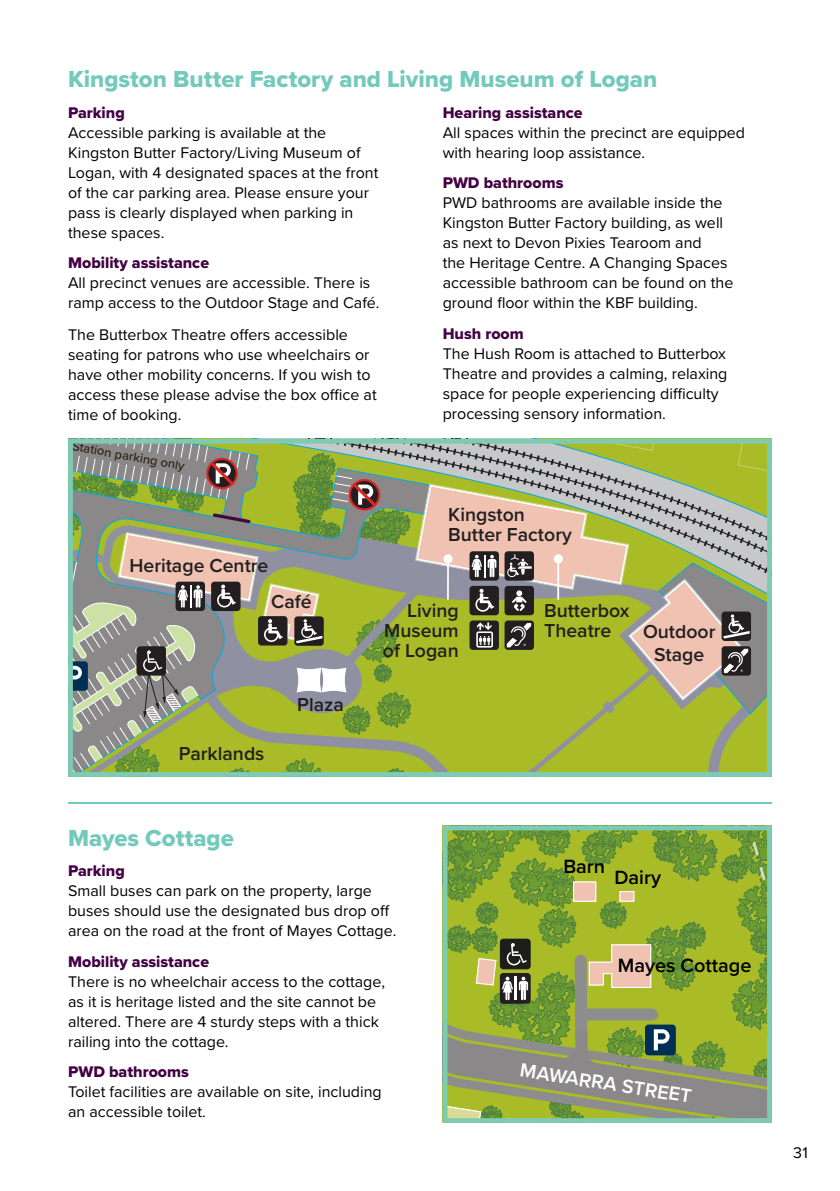
<style>
.page{position:relative;width:840px;height:1191px;background:#fff}
.page>*{position:absolute;margin:0;border:0;box-sizing:border-box;transform-origin:0 0}
.t1{font:24px "Proxima Nova Extrabld";color:#74c9bd}
.t2{font:600 19.8px "Proxima Nova";color:#000}
.t3{font:600 19.8px "Proxima Nova";color:#fff}
.t4{font:600 19.4px/20px "Proxima Nova";color:#231f20}
.Body_text_8pt{font:16px/20px "Proxima Nova";color:#000}
.t5{font:16px "Proxima Nova Extrabld";color:#430243}
.t6{font:500 13px "Proxima Nova";color:#2e2014}
</style>
<div class="page">
<svg style="left:74px;top:439px;width:698px;height:338px;background:#a2a86a"></svg>
<div style="left:68px;top:439px;width:703px;height:338px;border:5px solid #7ecbb3"></div>
<hr style="left:68px;top:802px;width:703px;height:2px;background:#74c9bd">
<svg style="left:585px;top:1097px;width:180px;height:20px;background:#909277"></svg>
<svg style="left:448px;top:1097px;width:137px;height:20px;background:#9cb143"></svg>
<svg style="left:448px;top:1087px;width:317px;height:10px;background:#909276"></svg>
<svg style="left:448px;top:825px;width:324px;height:262px;background:#8fa542"></svg>
<div style="left:442px;top:825px;width:329px;height:298px;border:5px solid #7ecbb3"></div>
<h3 class="t1" style="left:68px;top:61px;width:590px">Kingston Butter Factory and Living Museum of Logan</h3>
<h4 class="t5" style="left:68px;top:100px;width:58px">Parking</h4>
<p class="Body_text_8pt" style="left:68px;top:121px;width:311px">Accessible parking is available at the Kingston Butter Factory/Living Museum of Logan, with 4 designated spaces at the front of the car parking area. Please ensure your pass is clearly displayed when parking in these spaces.</p>
<h4 class="t5" style="left:68px;top:251px;width:142px">Mobility assistance</h4>
<p class="Body_text_8pt" style="left:68px;top:272px;width:313px">All precinct venues are accessible. There is ramp access to the Outdoor Stage and Café.</p>
<p class="Body_text_8pt" style="left:68px;top:323px;width:310px">The Butterbox Theatre offers accessible seating for patrons who use wheelchairs or have other mobility concerns. If you wish to access these please advise the box office at time of booking.</p>
<h4 class="t5" style="left:442px;top:100px;width:141px">Hearing assistance</h4>
<p class="Body_text_8pt" style="left:442px;top:122px;width:304px">All spaces within the precinct are equipped with hearing loop assistance.</p>
<h4 class="t5" style="left:442px;top:171px;width:122px">PWD bathrooms</h4>
<p class="Body_text_8pt" style="left:442px;top:192px;width:292px">PWD bathrooms are available inside the Kingston Butter Factory building, as well as next to Devon Pixies Tearoom and<br>the Heritage Centre. A Changing Spaces accessible bathroom can be found on the ground floor within the KBF building.</p>
<h4 class="t5" style="left:442px;top:321px;width:83px">Hush room</h4>
<p class="Body_text_8pt" style="left:442px;top:343px;width:286px">The Hush Room is attached to Butterbox Theatre and provides a calming, relaxing space for people experiencing difficulty processing sensory information.</p>
<p class="t6" style="left:43px;top:431px;width:147px;rotate:10deg">Train Station parking only</p>
<p class="t4" style="left:129px;top:555px;width:140px">Heritage Centre</p>
<p class="t4" style="left:271px;top:591px;width:42px">Café</p>
<p class="t4" style="left:179px;top:743px;width:87px">Parklands</p>
<p class="t4" style="left:297px;top:694px;width:48px">Plaza</p>
<p class="t4" style="left:448px;top:504px;width:125px">Kingston<br>Butter Factory</p>
<p class="t4" style="left:383px;top:600px;width:77px;text-align:justify;text-indent:24px">Living Museum of Logan</p>
<p class="t4" style="left:544px;top:600px;width:87px">Butterbox<br>Theatre</p>
<p class="t4" style="left:642px;top:619px;width:74px;line-height:23.4px;text-align:center">Outdoor<br>Stage</p>
<h3 class="t1" style="left:68px;top:819px;width:167px">Mayes Cottage</h3>
<h4 class="t5" style="left:68px;top:859px;width:58px">Parking</h4>
<p class="Body_text_8pt" style="left:68px;top:880px;width:329px">Small buses can park on the property, large buses should use the designated bus drop off area on the road at the front of Mayes Cottage.</p>
<h4 class="t5" style="left:68px;top:949px;width:142px">Mobility assistance</h4>
<p class="Body_text_8pt" style="left:68px;top:970px;width:318px">There is no wheelchair access to the cottage, as it is heritage listed and the site cannot be altered. There are 4 sturdy steps with a thick railing into the cottage.</p>
<h4 class="t5" style="left:68px;top:1060px;width:122px">PWD bathrooms</h4>
<p class="Body_text_8pt" style="left:68px;top:1081px;width:315px">Toilet facilities are available on site, including an accessible toilet.</p>
<p class="t2" style="left:563px;top:852px;width:43px">Barn</p>
<p class="t2" style="left:614px;top:862px;width:48px">Dairy</p>
<p class="t2" style="left:617px;top:950px;width:135px">Mayes Cottage</p>
<p class="t3" style="left:522px;top:1055px;width:174px;rotate:9deg">MAWARRA STREET</p>
<p class="Body_text_8pt" style="left:792px;top:1142px;width:16px">31</p>
</div>
